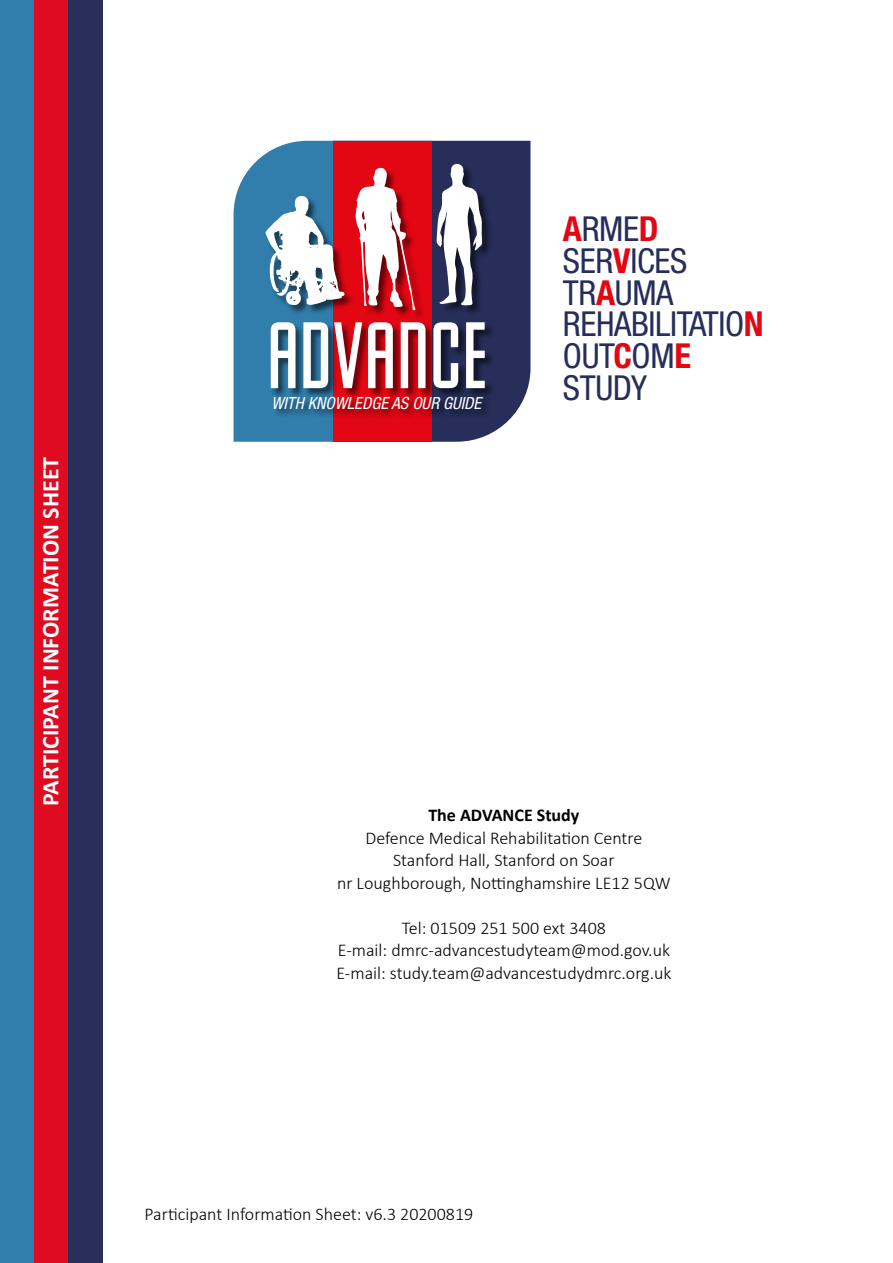
<style>
.page{position:relative;width:893px;height:1263px;background:#fff}
.page>*{position:absolute;margin:0;border:0;box-sizing:border-box;transform-origin:0 0}
.t1{font:700 98.7px "Baucher Got URW Ext";color:#fff}
.t2{font:condensed 34.5px/31.7px "Helvetica Neue";letter-spacing:-.01em;color:#262e59}
.t3{font:700 24px "Calibri";color:#fff}
.t4{font:300 18px "Calibri";color:#000}
.t5{font:700 18px "Calibri";color:#000}
.t6{font:italic condensed 16.8px "Helvetica Neue";color:#fff}
.s1{font-weight:700;color:#e30613}
</style>
<div class="page">
<svg style="left:431px;top:141px;width:99px;height:301px;fill:#262e59"></svg>
<svg style="left:234px;top:141px;width:98px;height:301px;fill:#317dab"></svg>
<div style="left:332px;top:141px;width:99px;height:301px;background:#e30613"></div>
<div style="left:437px;top:164px;width:55px;height:152px;background:#000;opacity:.55"></div>
<svg style="left:436px;top:164px;width:46px;height:141px"></svg>
<div style="left:356px;top:168px;width:69px;height:152px;background:#000;opacity:.55"></div>
<svg style="left:355px;top:167px;width:60px;height:143px"></svg>
<div style="left:266px;top:196px;width:88px;height:119px;background:#000;opacity:.55"></div>
<svg style="left:265px;top:195px;width:80px;height:111px"></svg>
<div style="left:271px;top:323px;width:224px;height:76px;background:#000;opacity:.55"></div>
<div style="left:274px;top:397px;width:219px;height:22px;background:#000;opacity:.55"></div>
<div style="left:0;top:0;width:34px;height:1263px;background:#317dab"></div>
<div style="left:34px;top:0;width:34px;height:1263px;background:#de0b21"></div>
<div style="left:68px;top:0;width:34px;height:1263px;background:#292f5a"></div>
<p class="t3" style="left:33px;top:806px;width:351px;rotate:-90deg">PARTICIPANT INFORMATION SHEET</p>
<p class="t1" style="left:267px;top:303px;width:222px">ADVANCE</p>
<p class="t6" style="left:271px;top:393px;width:211px">WITH KNOWLEDGE AS OUR GUIDE</p>
<p class="t2" style="left:563px;top:213px;width:202px"><span class="s1">A</span>RME<span class="s1">D<br></span>SER<span class="s1">V</span>ICES<br>TR<span class="s1">A</span>UMA<br>REHABILITATIO<span class="s1">N<br></span>OUT<span class="s1">C</span>OM<span class="s1">E</span></p>
<p class="t2" style="left:563px;top:371px;width:86px">STUDY</p>
<p class="t5" style="left:428px;top:803px;width:153px">The ADVANCE Study</p>
<p class="t4" style="left:365px;top:827px;width:278px">Defence Medical Rehabilitation Centre</p>
<p class="t4" style="left:393px;top:849px;width:223px">Stanford Hall, Stanford on Soar</p>
<p class="t4" style="left:337px;top:872px;width:335px">nr Loughborough, Nottinghamshire LE12 5QW</p>
<p class="t4" style="left:402px;top:917px;width:206px">Tel: 01509 251 500 ext 3408</p>
<p class="t4" style="left:338px;top:939px;width:334px">E-mail: dmrc-advancestudyteam@mod.gov.uk</p>
<p class="t4" style="left:336px;top:962px;width:337px">E-mail: study.team@advancestudydmrc.org.uk</p>
<p class="t4" style="left:145px;top:1203px;width:330px">Participant Information Sheet: v6.3 20200819</p>
</div>
